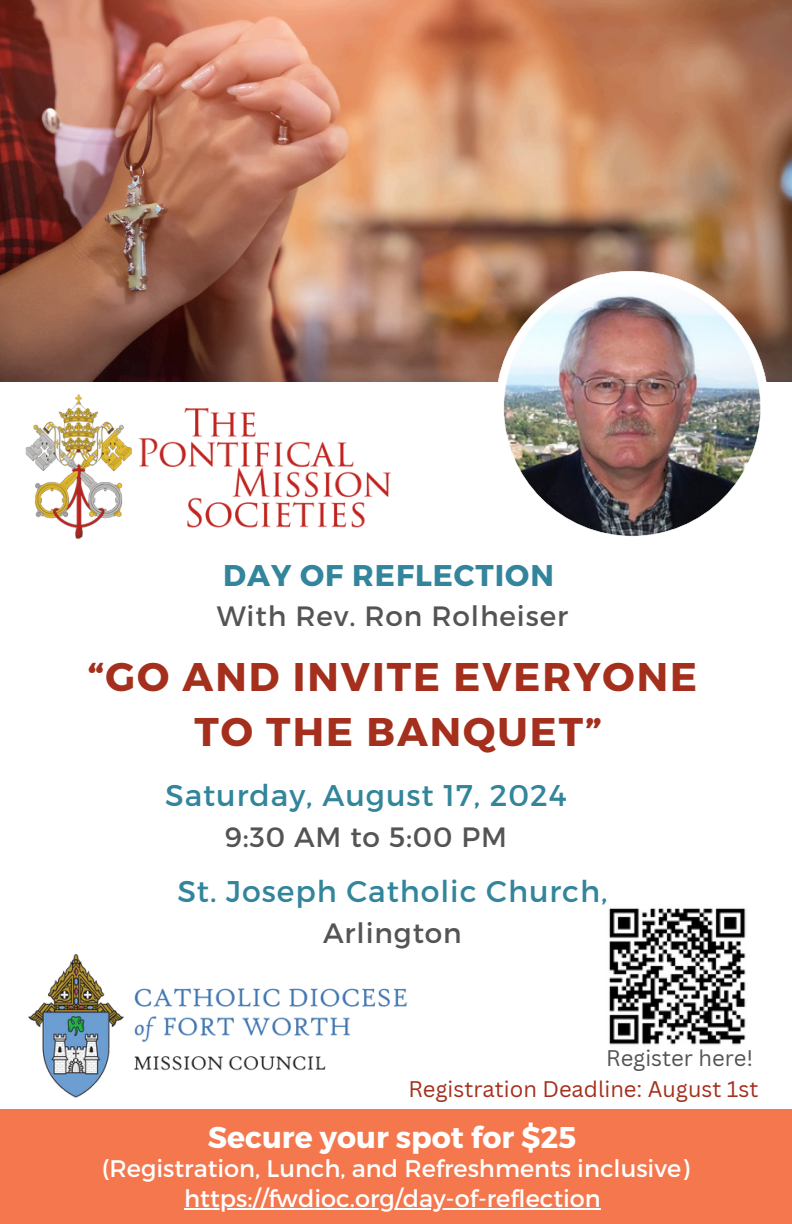
<style>
.page{position:relative;width:792px;height:1224px;background:#fff}
.page>*{position:absolute;margin:0;border:0;box-sizing:border-box;transform-origin:0 0}
.t1{font:700 40px/55.6px "Montserrat";letter-spacing:.05em;color:#a42f1d;text-align:center}
.t2{font:30px "Montserrat";letter-spacing:.03em;color:#32859b}
.t3{font:700 30px "Montserrat";color:#fff}
.t4{font:700 30px "Montserrat";letter-spacing:.03em;color:#32859b}
.t5{font:28px "Montserrat";letter-spacing:.03em;color:#545454}
.t6{font:24px "Montserrat";color:#fff}
.t7{font:22px "Canva Sans";color:#a42f1d}
.t8{font:22px "Canva Sans";color:#545454}
</style>
<div class="page">
<div style="left:0;top:1109px;width:792px;height:115px;background:#f4774d"></div>
<img style="left:0;top:0;width:792px;height:382px">
<img style="left:495px;top:271px;width:274px;height:266px">
<img style="left:28px;top:953px;width:380px;height:145px">
<img style="left:25px;top:394px;width:366px;height:146px">
<img style="left:609px;top:908px;width:137px;height:137px">
<hr style="left:184px;top:1208px;width:417px;height:2px;background:#fff">
<p class="t4" style="left:223px;top:555px;width:332px">DAY OF REFLECTION</p>
<p class="t5" style="left:217px;top:598px;width:353px">With Rev. Ron Rolheiser</p>
<h2 class="t1" style="left:88px;top:647px;width:611px">“GO AND INVITE EVERYONE<br>TO THE BANQUET”</h2>
<h2 class="t2" style="left:165px;top:776px;width:403px">Saturday, August 17, 2024</h2>
<h2 class="t5" style="left:225px;top:819px;width:284px">9:30 AM to 5:00 PM</h2>
<p class="t2" style="left:177px;top:872px;width:432px">St. Joseph Catholic Church,</p>
<p class="t5" style="left:323px;top:915px;width:140px">Arlington</p>
<p class="t8" style="left:606px;top:1043px;width:149px">Register here!</p>
<p class="t7" style="left:408px;top:1074px;width:352px">Registration Deadline: August 1st</p>
<p class="t3" style="left:208px;top:1118px;width:370px">Secure your spot for $25</p>
<p class="t6" style="left:102px;top:1153px;width:589px">(Registration, Lunch, and Refreshments inclusive)</p>
<p class="t6" style="left:184px;top:1183px;width:418px">https://fwdioc.org/day-of-reflection</p>
</div>
